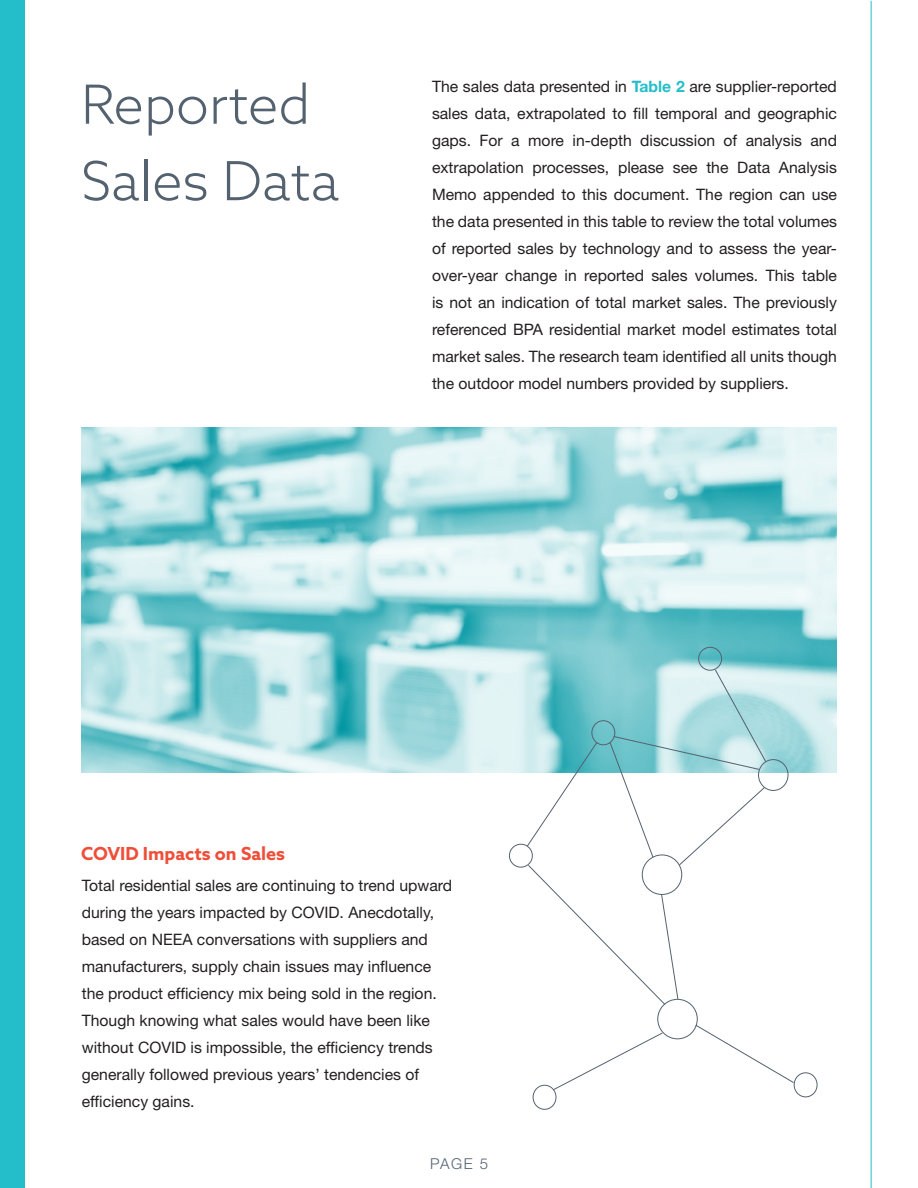
<style>
.page{position:relative;width:918px;height:1188px;background:#fff}
.page>*{position:absolute;margin:0;border:0;box-sizing:border-box;transform-origin:0 0}
.t1{font:300 54px/76.5px "Azo Sans";color:#546270}
.t2{font:700 18px "Azo Sans";color:#ef4e39}
.t3{font:15.75px/27px "Helvetica Neue LT Std";color:#231f20;text-align:justify}
.t4{font:300 15px "Helvetica Neue LT Std";color:#546270}
.s1{font-weight:700;color:#23bec9}
</style>
<div class="page">
<img style="left:81px;top:428px;width:756px;height:345px">
<div style="left:0;top:0;width:24px;height:1188px;background:#23bec9"></div>
<hr style="left:871px;top:1px;width:1px;height:1187px;background:#23bec9">
<div style="left:509px;top:844px;width:24px;height:24px;border:1px solid #546270;border-radius:50%"></div>
<div style="left:698px;top:647px;width:24px;height:24px;border:1px solid #546270;border-radius:50%"></div>
<div style="left:657px;top:999px;width:41px;height:40px;border:1px solid #546270;border-radius:50%"></div>
<div style="left:758px;top:759px;width:30px;height:32px;border:1px solid #546270;border-radius:50%"></div>
<div style="left:794px;top:1072px;width:23px;height:25px;border:1px solid #546270;border-radius:50%"></div>
<div style="left:533px;top:1085px;width:23px;height:25px;border:1px solid #546270;border-radius:50%"></div>
<svg style="left:552px;top:1032px;width:111px;height:59px"></svg>
<svg style="left:526px;top:669px;width:241px;height:337px"></svg>
<svg style="left:695px;top:1024px;width:100px;height:60px"></svg>
<p class="t1" style="left:81px;top:66px;width:260px">Reported<br>Sales Data</p>
<p class="t3" style="left:432px;top:73px;width:407px">The sales data presented in <span class="s1">Table 2</span> are supplier-reported sales data, extrapolated to fill temporal and geographic gaps. For a more in-depth discussion of analysis and extrapolation processes, please see the Data Analysis Memo appended to this document. The region can use the data presented in this table to review the total volumes of reported sales by technology and to assess the year&shy;over-year change in reported sales volumes. This table is not an indication of total market sales. The previously referenced BPA residential market model estimates total market sales. The research team identified all units though the outdoor model numbers provided by suppliers.</p>
<p class="t2" style="left:81px;top:841px;width:206px">COVID Impacts on Sales</p>
<p class="t3" style="left:82px;top:871px;width:372px;text-align:left">Total residential sales are continuing to trend upward during the years impacted by COVID. Anecdotally, based on NEEA conversations with suppliers and manufacturers, supply chain issues may influence the product efficiency mix being sold in the region.<br>Though knowing what sales would have been like without COVID is impossible, the efficiency trends generally followed previous years’ tendencies of efficiency gains.</p>
<p class="t4" style="left:430px;top:1155px;width:59px">PAGE 5</p>
</div>
